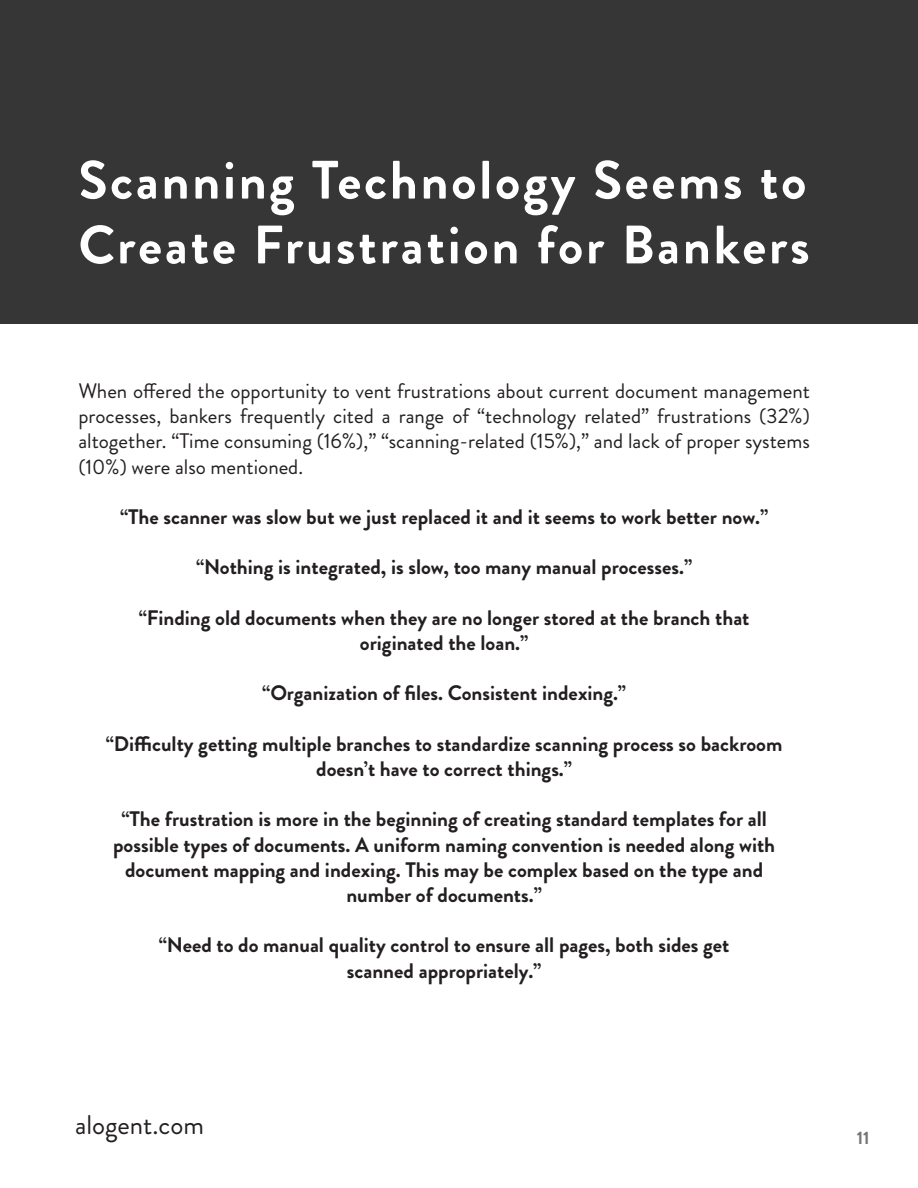
<style>
.page{position:relative;width:918px;height:1188px;background:#fff}
.page>*{position:absolute;margin:0;border:0;box-sizing:border-box;transform-origin:0 0}
.t1{font:700 54px/64.8px "Brandon Grotesque";letter-spacing:.05em;color:#fff}
.t2{font:27px "Brandon Grotesque";color:#231f20}
.t3{font:700 21px/25.2px "Brandon Grotesque";color:#231f20;text-align:center}
.t4{font:21px/25.2px "Brandon Grotesque";color:#231f20;text-align:justify}
.t5{font:700 18px "Brandon Grotesque";color:#757575}
</style>
<div class="page">
<div style="left:0;top:0;width:918px;height:323px;background:#363636"></div>
<h1 class="t1" style="left:78px;top:148px;width:733px">Scanning Technology Seems to<br>Create Frustration for Bankers</h1>
<p class="t4" style="left:78px;top:379px;width:733px">When offered the opportunity to vent frustrations about current document management processes, bankers frequently cited a range of “technology related” frustrations (32%) altogether. “Time consuming (16%),” “scanning-related (15%),” and lack of proper systems (10%) were also mentioned.</p>
<p class="t3" style="left:120px;top:505px;width:650px">“The scanner was slow but we just replaced it and it seems to work better now.”</p>
<p class="t3" style="left:196px;top:555px;width:498px">“Nothing is integrated, is slow, too many manual processes.”</p>
<p class="t3" style="left:139px;top:605px;width:612px">“Finding old documents when they are no longer stored at the branch that originated the loan.”</p>
<p class="t3" style="left:262px;top:681px;width:365px">“Organization of files. Consistent indexing.”</p>
<p class="t3" style="left:106px;top:731px;width:678px">“Difficulty getting multiple branches to standardize scanning process so backroom doesn’t have to correct things.”</p>
<p class="t3" style="left:113px;top:807px;width:664px">“The frustration is more in the beginning of creating standard templates for all possible types of documents. A uniform naming convention is needed along with document mapping and indexing. This may be complex based on the type and number of documents.”</p>
<p class="t3" style="left:159px;top:933px;width:572px">“Need to do manual quality control to ensure all pages, both sides get scanned appropriately.”</p>
<p class="t2" style="left:75px;top:1106px;width:131px">alogent.com</p>
<p class="t5" style="left:857px;top:1125px;width:14px">11</p>
</div>
